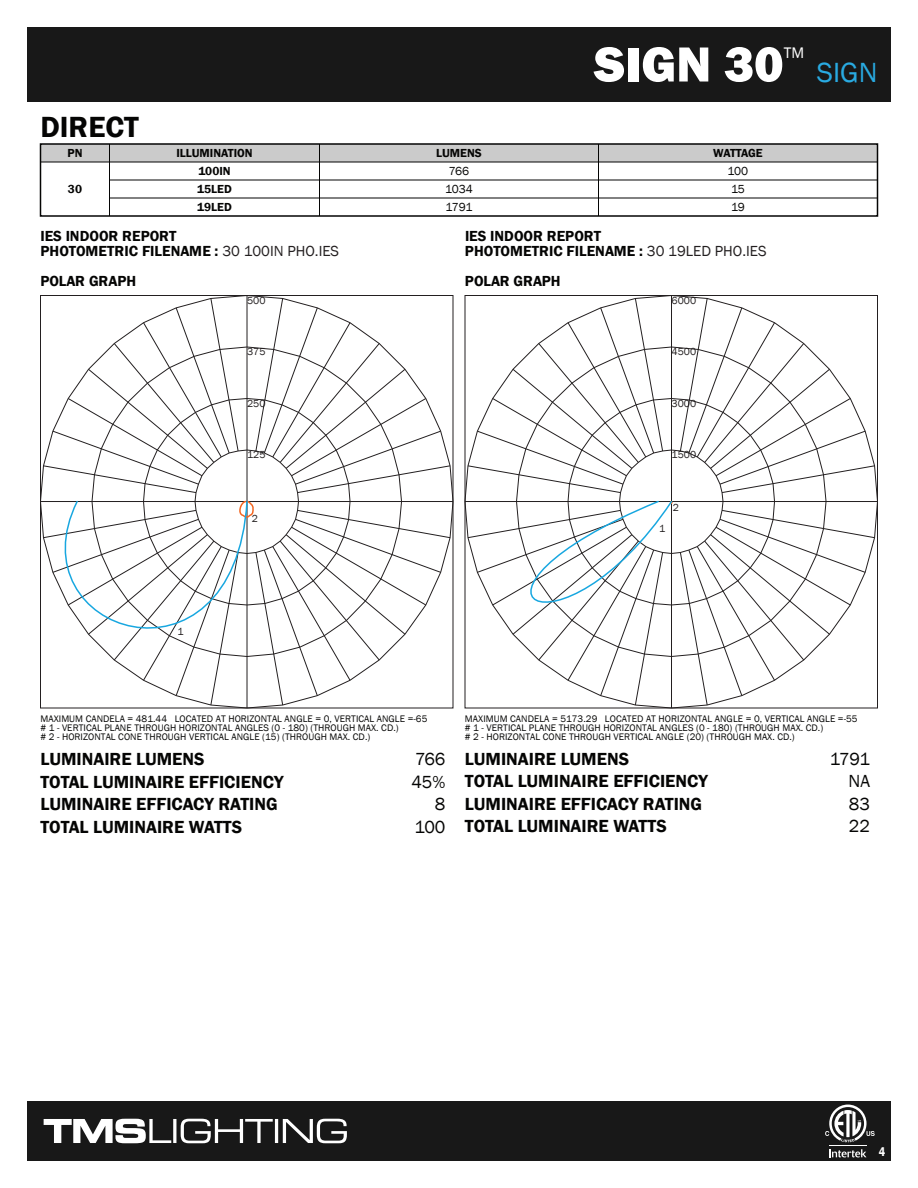
<style>
.page{position:relative;width:918px;height:1188px;background:#fff}
.page>*{position:absolute;margin:0;border:0;box-sizing:border-box;transform-origin:0 0}
.t1{font:800 51px "Franklin Gothic";color:#fff}
.t2{font:600 30px "Franklin Gothic";color:#050504}
.t3{font:28.5px "Franklin Gothic";color:#29aae1}
.t4{font:600 18px "Franklin Gothic";color:#050504}
.t5{font:18px "Franklin Gothic";color:#050504}
.t6{font:15.75px "Franklin Gothic";color:#fff}
.t7{font:600 15px/15px "Franklin Gothic";color:#050504}
.t8{font:600 condensed 12.75px "Franklin Gothic";color:#fff}
.t9{font:600 12px/18px "Franklin Gothic";color:#050504}
.t10{font:12px/18px "Franklin Gothic";letter-spacing:-.015em;color:#050504}
.t11{font:600 12px "Franklin Gothic";letter-spacing:-.025em;color:#050504}
.t12{font:10.5px "Franklin Gothic";letter-spacing:.005em;color:#231f20}
.t13{font:9.75px/9px "Franklin Gothic";letter-spacing:.005em;color:#050504}
.s1{font-weight:400;color:#231f20}
</style>
<div class="page">
<div style="left:40px;top:144px;width:70px;height:18px;background:#cbcbcb"></div>
<div style="left:27px;top:27px;width:864px;height:75px;background:#181818"></div>
<div style="left:27px;top:1101px;width:864px;height:60px;background:#181818"></div>
<svg style="left:829px;top:1149px;width:37px;height:8px"></svg>
<hr style="left:829px;top:1145px;width:38px;height:1px;background:#fff">
<svg style="left:825px;top:1105px;width:50px;height:37px"></svg>
<div style="left:598px;top:144px;width:280px;height:18px;background:#cbcbcb"></div>
<div style="left:320px;top:144px;width:278px;height:18px;background:#cbcbcb"></div>
<div style="left:110px;top:144px;width:210px;height:18px;background:#cbcbcb"></div>
<div style="left:40px;top:143px;width:838px;height:74px;border:2px solid #050504"></div>
<hr style="left:40px;top:162px;width:838px;height:1px;background:#050504">
<hr style="left:319px;top:144px;width:1px;height:72px;background:#050504">
<hr style="left:109px;top:144px;width:1px;height:72px;background:#050504">
<hr style="left:598px;top:144px;width:1px;height:72px;background:#050504">
<hr style="left:110px;top:180px;width:768px;height:1px;background:#050504">
<hr style="left:110px;top:198px;width:768px;height:1px;background:#050504">
<svg style="left:40px;top:500px;width:3px;height:204px"></svg>
<svg style="left:464px;top:295px;width:414px;height:414px"></svg>
<svg style="left:43px;top:298px;width:832px;height:408px"></svg>
<svg style="left:44px;top:1119px;width:303px;height:24px"></svg>
<h2 class="t2" style="left:40px;top:109px;width:100px">DIRECT</h2>
<p class="t9" style="left:68px;top:144px;width:16px">PN</p>
<p class="t9" style="left:68px;top:180px;width:16px">30</p>
<h1 class="t1" style="left:594px;top:31px;width:191px">SIGN 30</h1>
<h3 class="t6" style="left:784px;top:42px;width:22px">TM</h3>
<p class="t9" style="left:176px;top:144px;width:78px">ILLUMINATION</p>
<p class="t9" style="left:436px;top:144px;width:47px">LUMENS</p>
<p class="t11" style="left:713px;top:146px;width:51px">WATTAGE</p>
<p class="t9" style="left:197px;top:162px;width:36px">100IN<br>15LED</p>
<p class="t10" style="left:728px;top:162px;width:22px">100<br>15</p>
<p class="t10" style="left:445px;top:162px;width:29px;text-align:center">766<br>1034</p>
<p class="t9" style="left:197px;top:198px;width:36px">19LED</p>
<p class="t10" style="left:446px;top:198px;width:28px">1791</p>
<p class="t10" style="left:731px;top:198px;width:15px">19</p>
<h3 class="t7" style="left:40px;top:229px;width:300px">IES INDOOR REPORT<br>PHOTOMETRIC FILENAME : <span class="s1">30 100IN PHO.IES</span></h3>
<h3 class="t7" style="left:40px;top:274px;width:97px">POLAR GRAPH</h3>
<p class="t12" style="left:247px;top:294px;width:20px">500</p>
<h3 class="t7" style="left:465px;top:229px;width:303px">IES INDOOR REPORT<br>PHOTOMETRIC FILENAME : <span class="s1">30 19LED PHO.IES</span></h3>
<h3 class="t7" style="left:465px;top:274px;width:97px">POLAR GRAPH</h3>
<p class="t12" style="left:672px;top:294px;width:26px">6000</p>
<h3 class="t3" style="left:817px;top:54px;width:62px">SIGN</h3>
<p class="t12" style="left:247px;top:345px;width:20px">375</p>
<p class="t12" style="left:672px;top:345px;width:26px">4500</p>
<p class="t12" style="left:247px;top:397px;width:20px">250</p>
<p class="t12" style="left:672px;top:397px;width:26px">3000</p>
<p class="t12" style="left:247px;top:448px;width:20px">125</p>
<p class="t12" style="left:672px;top:448px;width:26px">1500</p>
<p class="t12" style="left:252px;top:512px;width:8px">2</p>
<p class="t12" style="left:659px;top:522px;width:8px">1</p>
<p class="t12" style="left:673px;top:501px;width:8px">2</p>
<p class="t12" style="left:178px;top:625px;width:8px">1</p>
<p class="t13" style="left:40px;top:714px;width:388px">MAXIMUM CANDELA = 481.44 LOCATED AT HORIZONTAL ANGLE = 0, VERTICAL ANGLE =-65 # 1 - VERTICAL PLANE THROUGH HORIZONTAL ANGLES (0 - 180) (THROUGH MAX. CD.)<br># 2 - HORIZONTAL CONE THROUGH VERTICAL ANGLE (15) (THROUGH MAX. CD.)</p>
<p class="t13" style="left:465px;top:714px;width:394px">MAXIMUM CANDELA = 5173.29 LOCATED AT HORIZONTAL ANGLE = 0, VERTICAL ANGLE =-55 # 1 - VERTICAL PLANE THROUGH HORIZONTAL ANGLES (0 - 180) (THROUGH MAX. CD.)<br># 2 - HORIZONTAL CONE THROUGH VERTICAL ANGLE (20) (THROUGH MAX. CD.)</p>
<h3 class="t4" style="left:40px;top:748px;width:166px">LUMINAIRE LUMENS</h3>
<h3 class="t5" style="left:415px;top:748px;width:32px">766</h3>
<h3 class="t4" style="left:40px;top:770px;width:244px">TOTAL LUMINAIRE EFFICIENCY</h3>
<h3 class="t5" style="left:411px;top:770px;width:36px">45%</h3>
<h3 class="t4" style="left:40px;top:793px;width:239px">LUMINAIRE EFFICACY RATING</h3>
<h3 class="t5" style="left:435px;top:793px;width:12px">8</h3>
<h3 class="t4" style="left:40px;top:815px;width:203px">TOTAL LUMINAIRE WATTS</h3>
<h3 class="t5" style="left:414px;top:815px;width:33px">100</h3>
<h3 class="t4" style="left:465px;top:748px;width:166px">LUMINAIRE LUMENS</h3>
<h3 class="t5" style="left:830px;top:748px;width:42px">1791</h3>
<h3 class="t4" style="left:465px;top:770px;width:244px">TOTAL LUMINAIRE EFFICIENCY</h3>
<h3 class="t5" style="left:849px;top:770px;width:23px">NA</h3>
<h3 class="t4" style="left:465px;top:793px;width:239px">LUMINAIRE EFFICACY RATING</h3>
<h3 class="t5" style="left:849px;top:793px;width:23px">83</h3>
<h3 class="t4" style="left:465px;top:815px;width:203px">TOTAL LUMINAIRE WATTS</h3>
<h3 class="t5" style="left:849px;top:815px;width:23px">22</h3>
<h3 class="t8" style="left:879px;top:1143px;width:8px">4</h3>
</div>
